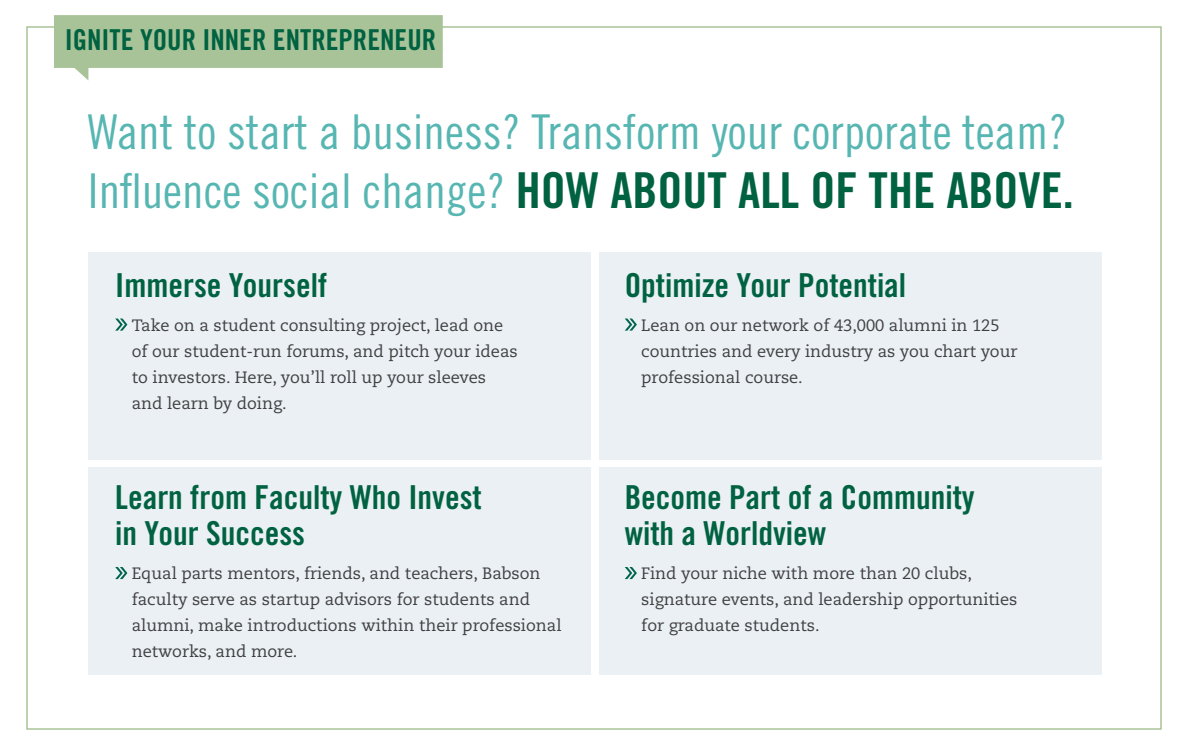
<style>
.page{position:relative;width:1188px;height:756px;background:#fff}
.page>*{position:absolute;margin:0;border:0;box-sizing:border-box;transform-origin:0 0}
.t1{font:48px/59.4px "Trade Gothic LT Std Cn 18";color:#57b6b2}
.t2{font:33px/36px "Trade Gothic LT Std Bd Cn 20";color:#006241}
.t3{font:28.8px "Trade Gothic LT Std Bd Cn 20";color:#006241}
.t4{font:16.5px/26px "Caecilia LT Std";color:#414042}
.s1{font-family:"Trade Gothic LT Std Bd Cn 20";font-size:49.5px;color:#006241}
</style>
<div class="page">
<svg style="left:54px;top:15px;width:389px;height:65px"></svg>
<div style="left:88px;top:252px;width:502px;height:208px;background:#eaf0f3"></div>
<div style="left:88px;top:467px;width:502px;height:208px;background:#eaf0f3"></div>
<div style="left:599px;top:252px;width:503px;height:208px;background:#eaf0f3"></div>
<div style="left:599px;top:467px;width:503px;height:208px;background:#eaf0f3"></div>
<svg style="left:115px;top:319px;width:12px;height:12px"></svg>
<svg style="left:625px;top:319px;width:12px;height:12px"></svg>
<svg style="left:115px;top:567px;width:12px;height:12px"></svg>
<svg style="left:625px;top:567px;width:12px;height:12px"></svg>
<h3 class="t3" style="left:65px;top:23px;width:373px">IGNITE YOUR INNER ENTREPRENEUR</h3>
<h1 class="t1" style="left:88px;top:101px;width:988px">Want to start a business? Transform your corporate team?<br>Influence social change? <span class="s1">HOW ABOUT ALL OF THE ABOVE.</span></h1>
<h2 class="t2" style="left:115px;top:267px;width:213px">Immerse Yourself</h2>
<p class="t4" style="left:132px;top:312px;width:388px">Take on a student consulting project, lead one of our student-run forums, and pitch your ideas to investors. Here, you’ll roll up your sleeves and learn by doing.</p>
<h2 class="t2" style="left:115px;top:479px;width:368px">Learn from Faculty Who Invest in Your Success</h2>
<p class="t4" style="left:132px;top:561px;width:431px">Equal parts mentors, friends, and teachers, Babson faculty serve as startup advisors for students and alumni, make introductions within their professional networks, and more.</p>
<h2 class="t2" style="left:625px;top:267px;width:283px">Optimize Your Potential</h2>
<p class="t4" style="left:641px;top:312px;width:378px">Lean on our network of 43,000 alumni in 125 countries and every industry as you chart your professional course.</p>
<h2 class="t2" style="left:625px;top:479px;width:352px">Become Part of a Community with a Worldview</h2>
<p class="t4" style="left:641px;top:561px;width:378px">Find your niche with more than 20 clubs, signature events, and leadership opportunities for graduate students.</p>
</div>
